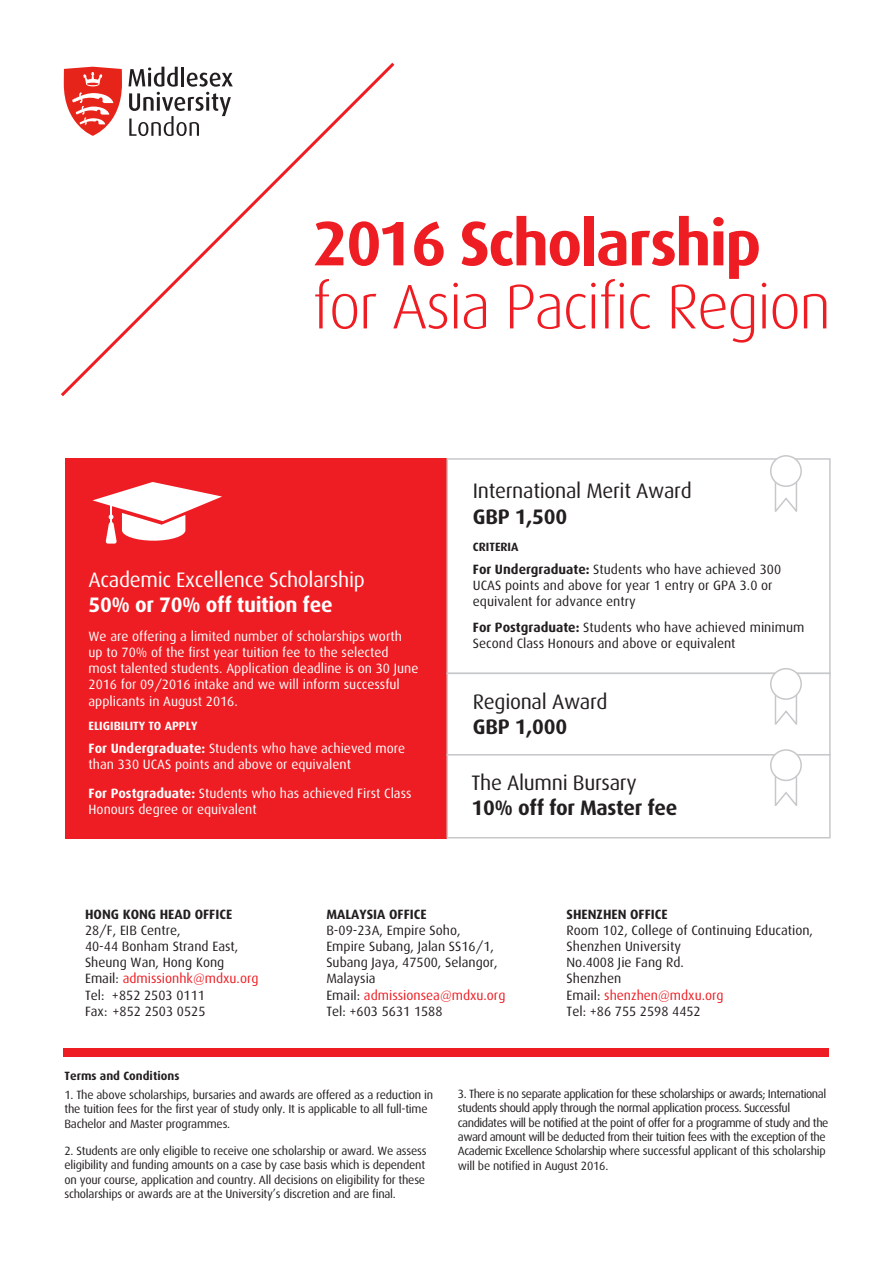
<style>
.page{position:relative;width:893px;height:1263px;background:#fff}
.page>*{position:absolute;margin:0;border:0;box-sizing:border-box;transform-origin:0 0}
._01_Large_titles_RED{font:300 63px/63px "Dax";letter-spacing:-.03em;color:#ee1d23}
._03_Headings_01{font:21px/25.2px "Dax";letter-spacing:-.015em;color:#231f20}
._03_Headings_01-2{font:21px/25.2px "Dax";letter-spacing:-.015em;color:#fff}
._03_Headings_01-3{font:700 21px/25.2px "Dax";letter-spacing:-.015em;color:#231f20}
._07_Body_text{font:13.5px/16.2px "Dax";color:#231f20}
._07_Body_text-2{font:13.5px/16.2px "Dax";color:#fff}
._07_Body_text-3{font:12px/14.4px "Dax";letter-spacing:-.04em;color:#231f20;text-align:justify}
._07_Body_text-4{font:12px/14.4px "Dax";letter-spacing:-.02em;color:#231f20}
._04_Headings_02{font:700 12px "Dax";color:#231f20}
._07_Body_text-5{font:700 12px "Dax";color:#fff}
._07_Body_text-6{font:700 12px "Dax";color:#231f20}
.s1{font-weight:700}
.s2{font-weight:400}
.s3{color:#ee1d23}
</style>
<div class="page">
<svg style="left:61px;top:62px;width:334px;height:335px"></svg>
<div style="left:64px;top:1048px;width:765px;height:9px;background:#ee1d23"></div>
<div style="left:65px;top:458px;width:381px;height:380px;background:#ee1d23"></div>
<div style="left:446px;top:458px;width:385px;height:216px;background:#fff;border:2px solid #c7c8ca"></div>
<div style="left:446px;top:673px;width:385px;height:82px;background:#fff;border:2px solid #c7c8ca"></div>
<div style="left:446px;top:754px;width:385px;height:84px;background:#fff;border:2px solid #c7c8ca"></div>
<svg style="left:774px;top:481px;width:24px;height:31px"></svg>
<div style="left:771px;top:456px;width:30px;height:30px;background:#fff;border-radius:50%"></div>
<div style="left:770px;top:455px;width:32px;height:32px;border:2px solid #c7c8ca;border-radius:50%"></div>
<svg style="left:774px;top:694px;width:24px;height:31px"></svg>
<div style="left:771px;top:669px;width:30px;height:30px;background:#fff;border-radius:50%"></div>
<div style="left:770px;top:668px;width:32px;height:32px;border:2px solid #c7c8ca;border-radius:50%"></div>
<svg style="left:774px;top:775px;width:24px;height:31px"></svg>
<div style="left:771px;top:750px;width:30px;height:30px;background:#fff;border-radius:50%"></div>
<div style="left:770px;top:749px;width:32px;height:32px;border:2px solid #c7c8ca;border-radius:50%"></div>
<svg style="left:93px;top:482px;width:129px;height:62px"></svg>
<p class="_01_Large_titles_RED" style="left:313px;top:213px;width:520px"><span class="s1">2016 Scholarship </span>for Asia Pacific Region</p>
<p class="_03_Headings_01-2" style="left:89px;top:567px;width:278px">Academic Excellence Scholarship<br><span class="s1">50% or 70% off tuition fee</span></p>
<p class="_07_Body_text-2" style="left:89px;top:628px;width:331px">We are offering a limited number of scholarships worth up to 70% of the first year tuition fee to the selected most talented students. Application deadline is on 30 June 2016 for 09/2016 intake and we will inform successful applicants in August 2016.</p>
<p class="_07_Body_text-5" style="left:89px;top:719px;width:110px">ELIGIBILITY TO APPLY</p>
<p class="_07_Body_text-2" style="left:89px;top:740px;width:318px"><span class="s1">For Undergraduate:</span> Students who have achieved more than 330 UCAS points and above or equivalent</p>
<p class="_07_Body_text-2" style="left:89px;top:785px;width:324px"><span class="s1">For Postgraduate:</span> Students who has achieved First Class<br>Honours degree or equivalent</p>
<p class="_03_Headings_01" style="left:473px;top:479px;width:220px">International Merit Award<br><span class="s1">GBP 1,500</span></p>
<p class="_07_Body_text-6" style="left:473px;top:540px;width:47px">CRITERIA</p>
<p class="_07_Body_text" style="left:473px;top:561px;width:310px"><span class="s1">For Undergraduate:</span> Students who have achieved 300<br>UCAS points and above for year 1 entry or GPA 3.0 or equivalent for advance entry</p>
<p class="_07_Body_text" style="left:473px;top:619px;width:333px"><span class="s1">For Postgraduate:</span> Students who have achieved minimum<br>Second Class Honours and above or equivalent</p>
<p class="_03_Headings_01" style="left:473px;top:689px;width:136px">Regional Award<br><span class="s1">GBP 1,000</span></p>
<p class="_03_Headings_01-3" style="left:471px;top:770px;width:207px"><span class="s2">The Alumni Bursary<br></span>10% off for Master fee</p>
<p class="_07_Body_text" style="left:85px;top:906px;width:175px"><span class="s1">HONG KONG HEAD OFFICE<br></span>28/F, EIB Centre,<br>40-44 Bonham Strand East,<br>Sheung Wan, Hong Kong<br>Email: <span class="s3">admissionhk@mdxu.org<br></span>Tel: +852 2503 0111<br>Fax: +852 2503 0525</p>
<p class="_07_Body_text" style="left:326px;top:906px;width:181px"><span class="s1">MALAYSIA OFFICE<br></span>B-09-23A, Empire Soho,<br>Empire Subang, Jalan SS16/1,<br>Subang Jaya, 47500, Selangor,<br>Malaysia<br>Email: <span class="s3">admissionsea@mdxu.org<br></span>Tel: +603 5631 1588</p>
<p class="_07_Body_text" style="left:567px;top:906px;width:248px"><span class="s1">SHENZHEN OFFICE<br></span>Room 102, College of Continuing Education,<br>Shenzhen University<br>No.4008 Jie Fang Rd.<br>Shenzhen<br>Email: <span class="s3">shenzhen@mdxu.org<br></span>Tel: +86 755 2598 4452</p>
<p class="_04_Headings_02" style="left:64px;top:1069px;width:116px">Terms and Conditions</p>
<p class="_07_Body_text-4" style="left:64px;top:1087px;width:370px">1. The above scholarships, bursaries and awards are offered as a reduction in the tuition fees for the first year of study only. It is applicable to all full-time<br>Bachelor and Master programmes.</p>
<p class="_07_Body_text-3" style="left:64px;top:1143px;width:364px">2. Students are only eligible to receive one scholarship or award. We assess eligibility and funding amounts on a case by case basis which is dependent on your course, application and country. All decisions on eligibility for these scholarships or awards are at the University’s discretion and are final.</p>
<p class="_07_Body_text-3" style="left:458px;top:1086px;width:372px;text-align:left">3. There is no separate application for these scholarships or awards; International students should apply through the normal application process. Successful candidates will be notified at the point of offer for a programme of study and the award amount will be deducted from their tuition fees with the exception of the Academic Excellence Scholarship where successful applicant of this scholarship will be notified in August 2016.</p>
</div>
